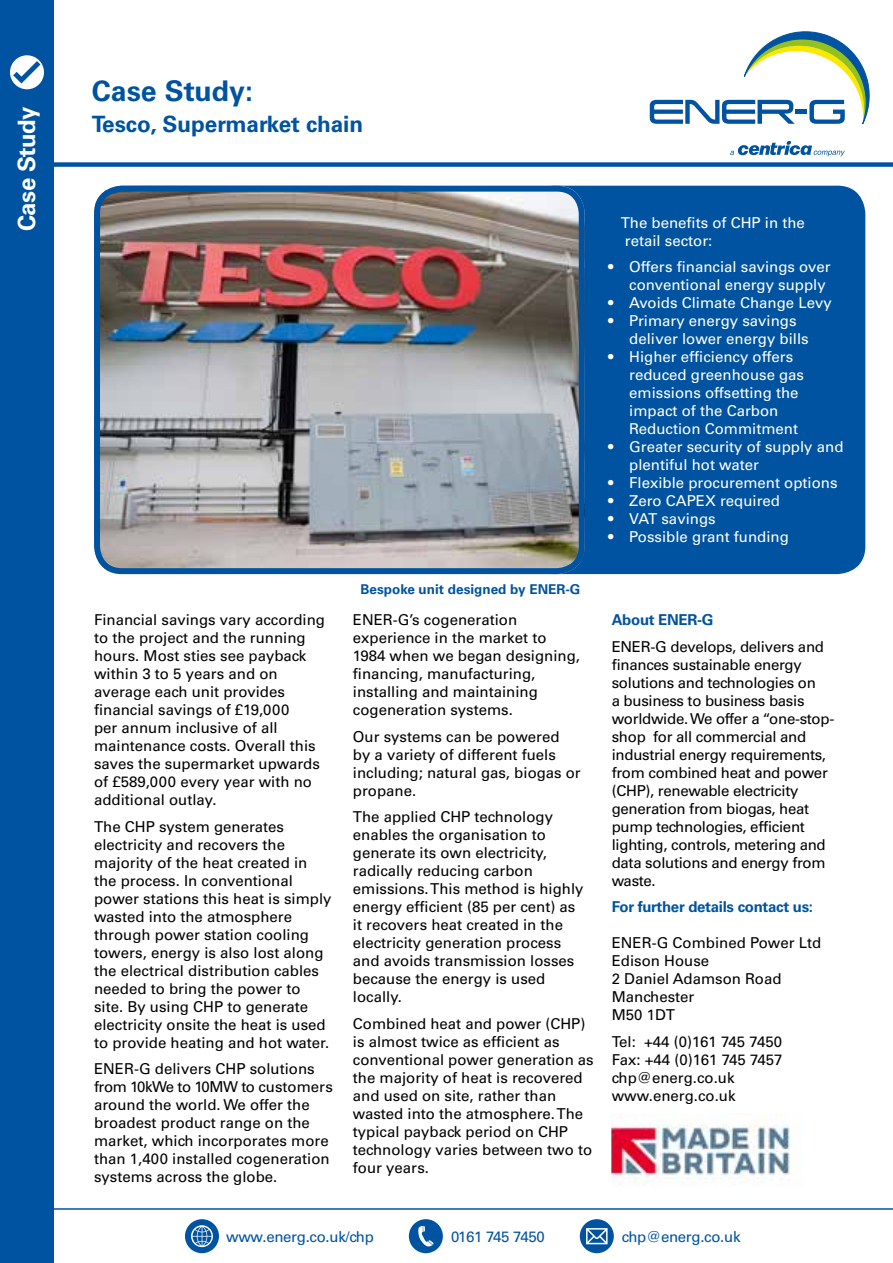
<style>
.page{position:relative;width:893px;height:1263px;background:#fff}
.page>*{position:absolute;margin:0;border:0;box-sizing:border-box;transform-origin:0 0}
.t1{font:700 28.5px "Univers LTCE";color:#0053a1}
.t2{font:700 24px "Univers LTCE";letter-spacing:-.02em;color:#fff}
.t3{font:700 22.5px "Univers LTCE";color:#0053a1}
.t4{font:15px/18px "Univers LTCE";color:#000}
.t5{font:15px/18px "Univers LTCE";color:#fff}
.t6{font:15px/18px "Univers LTCE";letter-spacing:-.02em;color:#000}
.t7{font:15px "Univers LTCE";letter-spacing:-.02em;color:#0053a1}
.t8{font:700 15px "Univers LTCE";letter-spacing:-.02em;color:#0053a1}
.t9{font:700 13.5px "Univers LTCE";color:#0053a1}
</style>
<div class="page">
<svg style="left:650px;top:31px;width:220px;height:94px"></svg>
<svg style="left:730px;top:141px;width:115px;height:15px"></svg>
<div style="left:0;top:162px;width:893px;height:5px;background:#0053a1"></div>
<hr style="left:0;top:1208px;width:893px;height:2px;background:#0053a1">
<div style="left:0;top:0;width:54px;height:1263px;background:#0053a1"></div>
<svg style="left:185px;top:1219px;width:34px;height:34px"></svg>
<svg style="left:409px;top:1219px;width:34px;height:34px"></svg>
<svg style="left:580px;top:1219px;width:34px;height:34px"></svg>
<svg style="left:10px;top:55px;width:34px;height:34px"></svg>
<div style="left:526px;top:186px;width:339px;height:388px;background:#0053a1;border-radius:28px"></div>
<img style="left:95px;top:186px;width:483px;height:388px">
<div style="left:94px;top:186px;width:491px;height:388px;border:6px solid #0053a1;border-radius:25px"></div>
<img style="left:612px;top:1114px;width:179px;height:71px">
<h2 class="t2" style="left:12px;top:231px;width:126px;rotate:-90deg">Case Study</h2>
<h1 class="t1" style="left:92px;top:75px;width:163px">Case Study:</h1>
<h3 class="t3" style="left:92px;top:110px;width:273px">Tesco, Supermarket chain</h3>
<p class="t4" style="left:94px;top:611px;width:232px">Financial savings vary according to the project and the running hours. Most sties see payback within 3 to 5 years and on average each unit provides financial savings of £19,000<br>per annum inclusive of all maintenance costs. Overall this saves the supermarket upwards of £589,000 every year with no additional outlay.</p>
<p class="t4" style="left:94px;top:818px;width:239px">The CHP system generates electricity and recovers the majority of the heat created in the process. In conventional power stations this heat is simply wasted into the atmosphere through power station cooling towers, energy is also lost along the electrical distribution cables needed to bring the power to site. By using CHP to generate electricity onsite the heat is used to provide heating and hot water.</p>
<p class="t4" style="left:94px;top:1060px;width:240px">ENER-G delivers CHP solutions from 10kWe to 10MW to customers around the world. We offer the broadest product range on the market, which incorporates more than 1,400 installed cogeneration systems across the globe.</p>
<p class="t5" style="left:621px;top:214px;width:186px">The benefits of CHP in the retail sector:</p>
<p class="t5" style="left:629px;top:258px;width:203px;text-indent:-21px">• Offers financial savings over conventional energy supply</p>
<p class="t5" style="left:608px;top:294px;width:225px">• Avoids Climate Change Levy</p>
<p class="t5" style="left:629px;top:312px;width:181px;text-indent:-21px">• Primary energy savings deliver lower energy bills</p>
<p class="t5" style="left:629px;top:348px;width:176px;text-indent:-21px">• Higher efficiency offers reduced greenhouse gas emissions offsetting the impact of the Carbon<br>Reduction Commitment</p>
<p class="t5" style="left:629px;top:438px;width:216px;text-indent:-21px">• Greater security of supply and plentiful hot water</p>
<p class="t5" style="left:608px;top:474px;width:231px">• Flexible procurement options</p>
<p class="t5" style="left:608px;top:492px;width:174px">• Zero CAPEX required</p>
<p class="t5" style="left:608px;top:510px;width:109px">• VAT savings</p>
<p class="t5" style="left:608px;top:528px;width:182px">• Possible grant funding</p>
<p class="t9" style="left:361px;top:581px;width:221px">Bespoke unit designed by ENER-G</p>
<p class="t4" style="left:353px;top:611px;width:229px">ENER-G’s cogeneration experience in the market to<br>1984 when we began designing, financing, manufacturing, installing and maintaining cogeneration systems.</p>
<p class="t4" style="left:353px;top:728px;width:229px">Our systems can be powered by a variety of different fuels including; natural gas, biogas or propane.</p>
<p class="t4" style="left:353px;top:808px;width:232px">The applied CHP technology enables the organisation to generate its own electricity, radically reducing carbon emissions. This method is highly energy efficient (85 per cent) as it recovers heat created in the electricity generation process and avoids transmission losses because the energy is used locally.</p>
<p class="t4" style="left:353px;top:1015px;width:242px">Combined heat and power (CHP) is almost twice as efficient as conventional power generation as the majority of heat is recovered and used on site, rather than wasted into the atmosphere. The typical payback period on CHP technology varies between two to four years.</p>
<p class="t8" style="left:612px;top:611px;width:103px">About ENER-G</p>
<p class="t6" style="left:612px;top:638px;width:224px">ENER-G develops, delivers and finances sustainable energy solutions and technologies on<br>a business to business basis worldwide. We offer a “one-stop&shy;shop‟ for all commercial and industrial energy requirements, from combined heat and power (CHP), renewable electricity generation from biogas, heat pump technologies, efficient lighting, controls, metering and data solutions and energy from waste.</p>
<p class="t8" style="left:612px;top:898px;width:203px">For further details contact us:</p>
<p class="t4" style="left:612px;top:934px;width:211px">ENER-G Combined Power Ltd<br>Edison House<br>2 Daniel Adamson Road<br>Manchester<br>M50 1DT</p>
<p class="t4" style="left:612px;top:1033px;width:172px">Tel: +44 (0)161 745 7450<br>Fax: +44 (0)161 745 7457 chp@energ.co.uk www.energ.co.uk</p>
<p class="t7" style="left:226px;top:1228px;width:149px">www.energ.co.uk/chp</p>
<p class="t7" style="left:451px;top:1228px;width:95px">0161 745 7450</p>
<p class="t7" style="left:622px;top:1228px;width:120px">chp@energ.co.uk</p>
</div>
